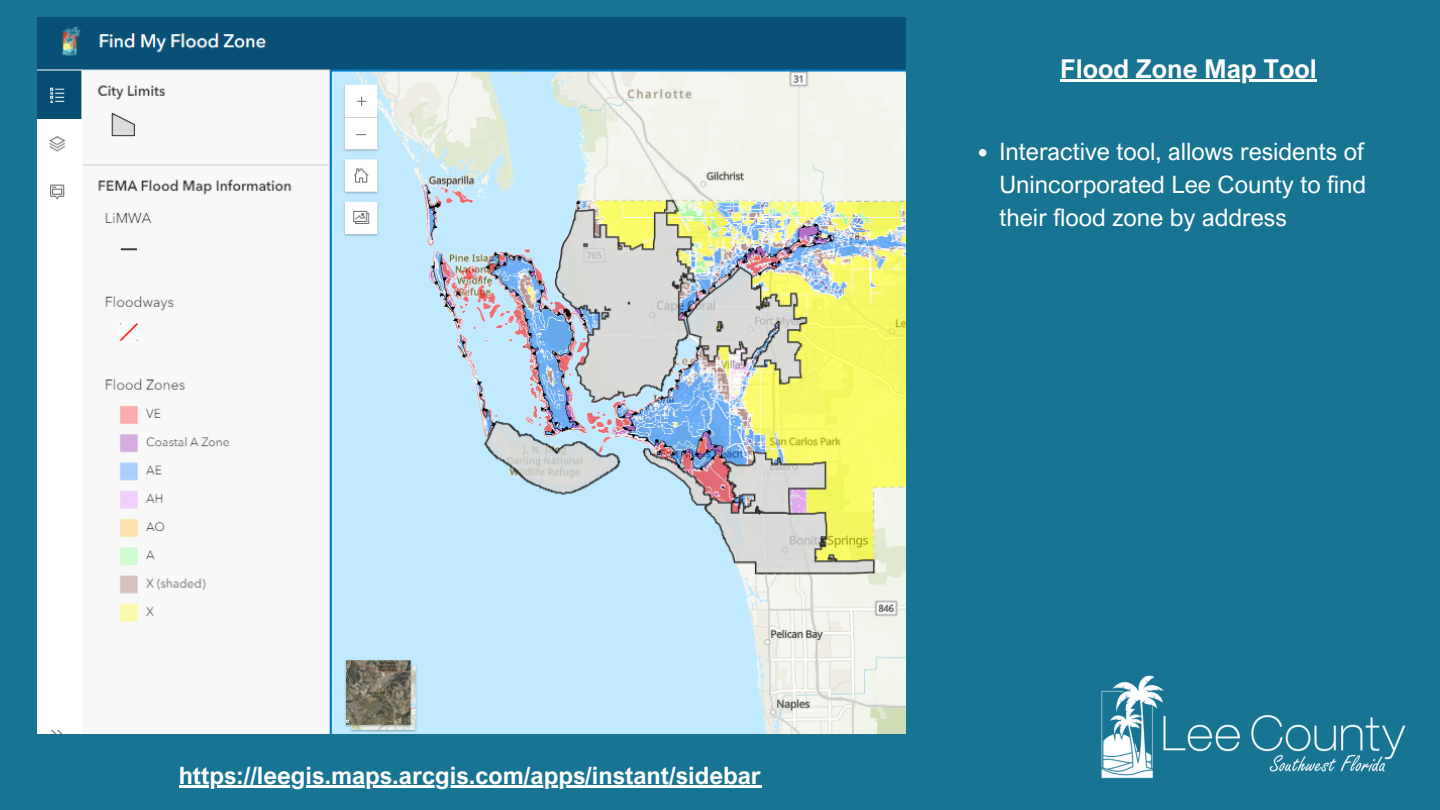
<style>
.page{position:relative;width:1440px;height:810px;background:#177493}
.page>*{position:absolute;margin:0;border:0;box-sizing:border-box;transform-origin:0 0}
.t1{font:700 26px "Arial Nova";color:#fff}
.t2{font:24px/33px "Arial Nova";color:#fff;text-align:justify}
.t3{font:700 24px "Arial Nova";color:#fff}
</style>
<div class="page">
<img style="left:38px;top:18px;width:867px;height:716px">
<img style="left:1101px;top:675px;width:305px;height:104px">
<hr style="left:1060px;top:79px;width:257px;height:3px;background:#fff">
<hr style="left:179px;top:785px;width:583px;height:2px;background:#fff">
<svg style="left:979px;top:149px;width:7px;height:7px"></svg>
<p class="t3" style="left:179px;top:760px;width:584px">https://leegis.maps.arcgis.com/apps/instant/sidebar</p>
<p class="t1" style="left:1060px;top:52px;width:258px">Flood Zone Map Tool</p>
<p class="t2" style="left:1000px;top:135px;width:368px">Interactive tool, allows residents of Unincorporated Lee County to find their flood zone by address</p>
</div>
